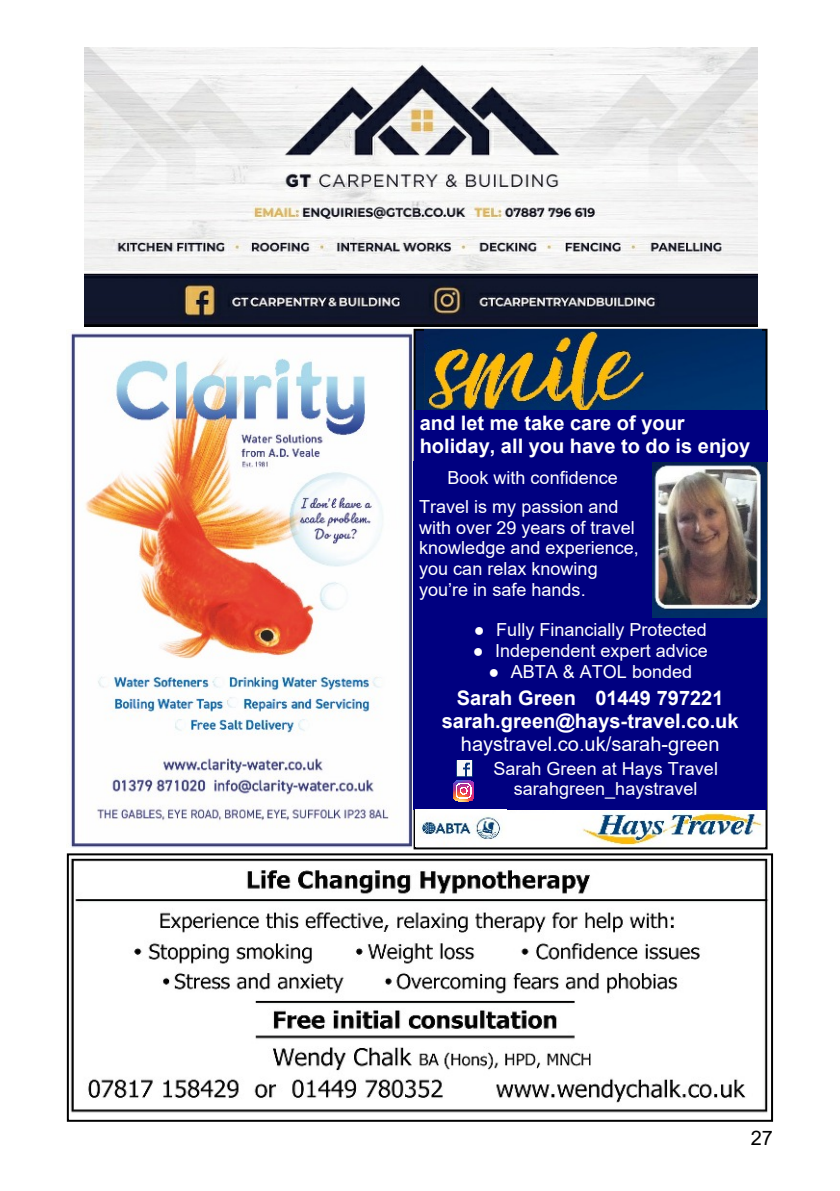
<style>
.page{position:relative;width:840px;height:1191px;background:#fff}
.page>*{position:absolute;margin:0;border:0;box-sizing:border-box;transform-origin:0 0}
.t1{font:700 20px/23px "Arial";color:#fff}
.t2{font:20px "Arial";color:#fff}
.t3{font:20px "Arial";color:#000}
.t4{font:18px/20.6px "Arial";color:#fff;text-align:right}
.s1{font-family:"Times New Roman"}
</style>
<div class="page">
<img style="left:70px;top:858px;width:699px;height:255px">
<div style="left:67px;top:853px;width:705px;height:268px;border:2px solid #000"></div>
<img style="left:84px;top:48px;width:673px;height:278px">
<img style="left:70px;top:332px;width:694px;height:516px">
<img style="left:651px;top:462px;width:115px;height:156px">
<img style="left:424px;top:330px;width:336px;height:80px">
<div style="left:414px;top:410px;width:353px;height:52px;background:#000080"></div>
<div style="left:413px;top:462px;width:238px;height:33px;background:#000080"></div>
<div style="left:413px;top:495px;width:238px;height:124px;background:#000080"></div>
<div style="left:413px;top:618px;width:353px;height:67px;background:#000080"></div>
<div style="left:413px;top:685px;width:353px;height:124px;background:#000080"></div>
<img style="left:453px;top:780px;width:21px;height:22px">
<img style="left:456px;top:760px;width:16px;height:16px">
<img style="left:416px;top:809px;width:90px;height:38px">
<p class="t1" style="left:419px;top:414px;width:332px">and let me take care of your holiday, all you have to do is enjoy</p>
<p class="t4" style="left:419px;top:465px;width:201px;line-height:29px">Book with confidence<br>Travel is my passion and</p>
<p class="t4" style="left:419px;top:518px;width:221px;text-align:left">with over 29 years of travel knowledge and experience, you can relax knowing you’re in safe hands.</p>
<p class="t4" style="left:473px;top:621px;width:234px"><span class="s1">●</span> Fully Financially Protected</p>
<p class="t4" style="left:472px;top:642px;width:236px"><span class="s1">●</span> Independent expert advice</p>
<p class="t4" style="left:488px;top:662px;width:205px"><span class="s1">●</span> ABTA &amp; ATOL bonded</p>
<p class="t1" style="left:441px;top:688px;width:298px;text-align:center">Sarah Green 01449 797221 sarah.green@hays-travel.co.uk</p>
<p class="t2" style="left:460px;top:736px;width:260px">haystravel.co.uk/sarah-green</p>
<p class="t4" style="left:493px;top:760px;width:226px;text-align:center">Sarah Green at Hays Travel sarahgreen_haystravel</p>
<p class="t3" style="left:750px;top:1130px;width:24px">27</p>
</div>
